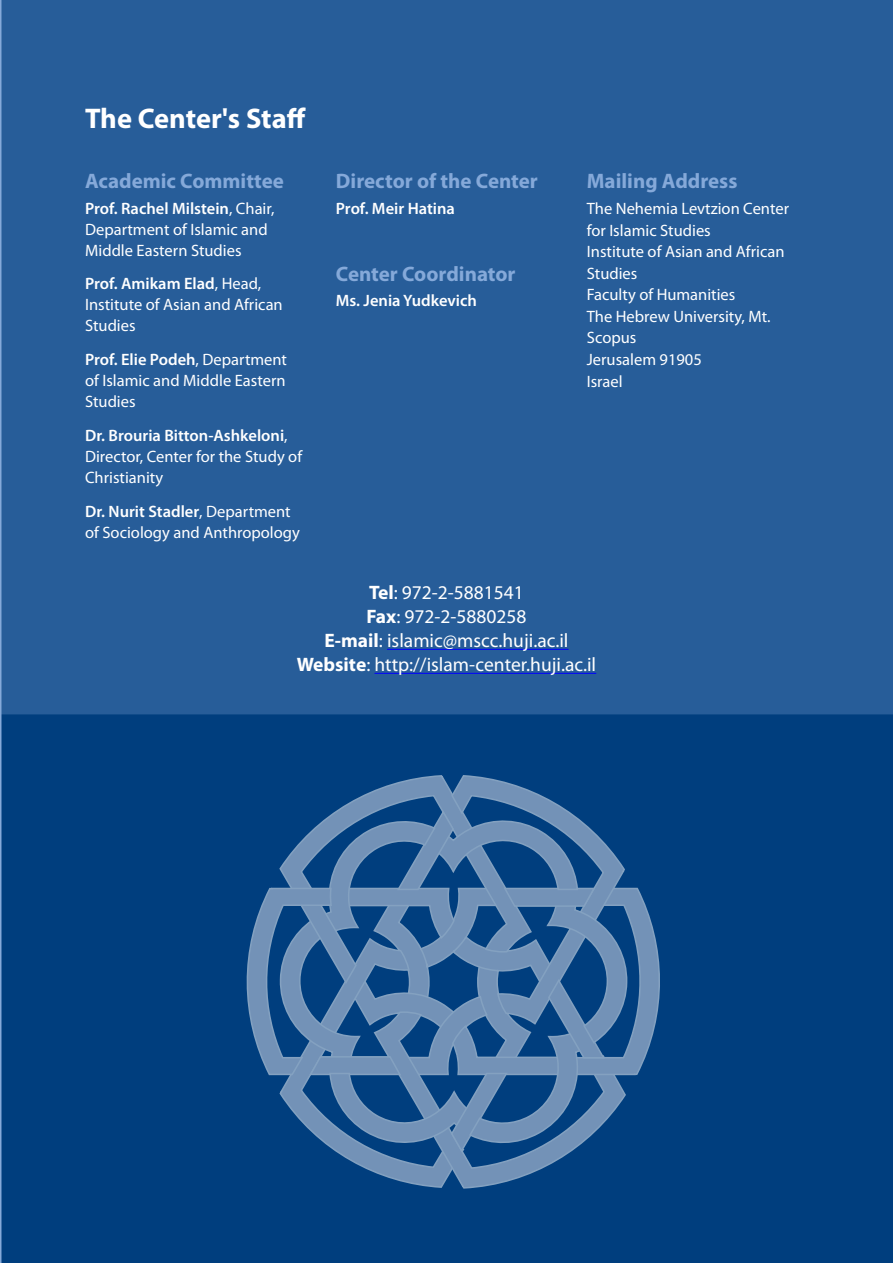
<style>
.page{position:relative;width:893px;height:1263px;background:#fff}
.page>*{position:absolute;margin:0;border:0;box-sizing:border-box;transform-origin:0 0}
.t1{font:700 28.5px "Myriad Pro";letter-spacing:-.005em;color:#fff}
.t2{font:700 21px "Myriad Pro";color:#85a9d9}
.t3{font:19.5px/24px "Myriad Pro";color:#fff;text-align:center}
.t4{font:16.5px/21px "Myriad Pro";color:#fff}
.t5{font:600 16.5px "Myriad Pro";color:#fff}
.s1{font-weight:600}
.s2{font-weight:700}
</style>
<div class="page">
<div style="left:0;top:714px;width:893px;height:549px;background:#003e7e"></div>
<svg style="left:245px;top:773px;width:416px;height:416px;background:#39689a"></svg>
<div style="left:0;top:0;width:893px;height:714px;background:#275d99"></div>
<hr style="left:387px;top:649px;width:181px;height:1px;background:#00f">
<hr style="left:374px;top:673px;width:222px;height:1px;background:#00f">
<h1 class="t1" style="left:85px;top:99px;width:222px">The Center's Staff</h1>
<p class="t2" style="left:85px;top:167px;width:200px">Academic Committee</p>
<p class="t4" style="left:85px;top:197px;width:191px"><span class="s1">Prof. Rachel Milstein</span>, Chair,<br>Department of Islamic and<br>Middle Eastern Studies</p>
<p class="t4" style="left:85px;top:273px;width:199px"><span class="s1">Prof. Amikam Elad</span>, Head,<br>Institute of Asian and African<br>Studies</p>
<p class="t4" style="left:85px;top:349px;width:203px;text-align:justify"><span class="s1">Prof. Elie Podeh</span>, Department of Islamic and Middle Eastern Studies</p>
<p class="t4" style="left:85px;top:425px;width:219px"><span class="s1">Dr. Brouria Bitton-Ashkeloni</span>,<br>Director, Center for the Study of<br>Christianity</p>
<p class="t4" style="left:85px;top:500px;width:216px"><span class="s1">Dr. Nurit Stadler</span>, Department of Sociology and Anthropology</p>
<p class="t2" style="left:336px;top:167px;width:203px">Director of the Center</p>
<p class="t5" style="left:336px;top:197px;width:120px">Prof. Meir Hatina</p>
<p class="t2" style="left:336px;top:260px;width:181px">Center Coordinator</p>
<p class="t5" style="left:336px;top:290px;width:142px">Ms. Jenia Yudkevich</p>
<p class="t2" style="left:587px;top:167px;width:152px">Mailing Address</p>
<p class="t4" style="left:587px;top:197px;width:204px;line-height:21.6px">The Nehemia Levtzion Center for Islamic Studies<br>Institute of Asian and African<br>Studies<br>Faculty of Humanities<br>The Hebrew University, Mt.<br>Scopus<br>Jerusalem 91905<br>Israel</p>
<p class="t3" style="left:297px;top:580px;width:301px"><span class="s2">Tel</span>: 972-2-5881541<br><span class="s2">Fax</span>: 972-2-5880258<br><span class="s2">E-mail</span>: islamic@mscc.huji.ac.il<br><span class="s2">Website</span>: http://islam-center.huji.ac.il</p>
</div>
